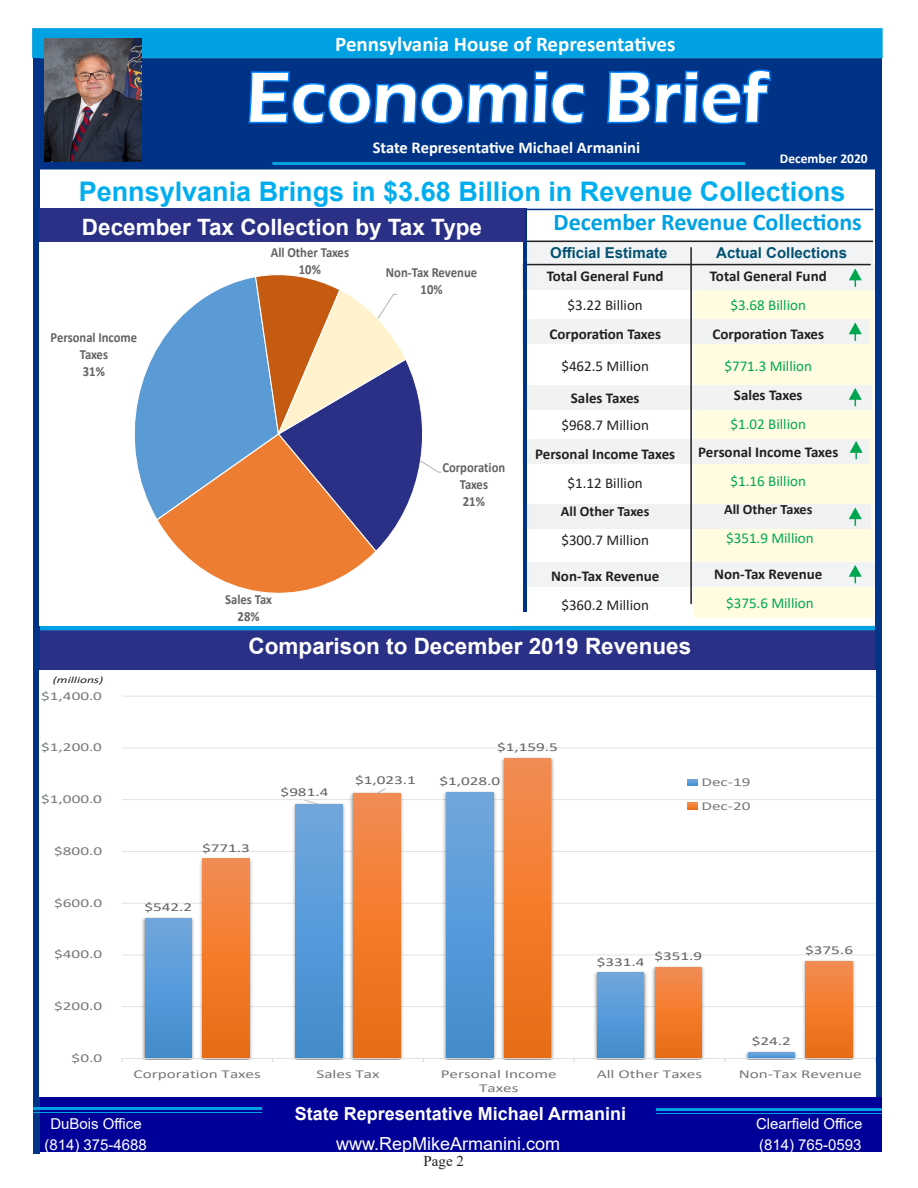
<style>
.page{position:relative;width:918px;height:1188px;background:#fff}
.page>*{position:absolute;margin:0;border:0;box-sizing:border-box;transform-origin:0 0}
.t1{font:600 73.5px "Eras ITC";color:#fff}
.t2{font:700 27px "Arial";color:#00aeef}
.t3{font:700 24px "Calibri";color:#00a1e3}
.t4{font:700 22.5px "Arial";color:#fff}
.t5{font:700 21px "Calibri";color:#fff}
.t6{font:700 18px "Arial";color:#fff}
.t7{font:18px "Arial";color:#fff}
.t8{font:700 16.5px "Calibri";color:#fff}
.t9{font:700 15px "Calibri";color:#231f20}
.t10{font:15px "Calibri";color:#231f20}
.t11{font:15px "Calibri";color:#00a752}
.t12{font:15px "Arial";color:#fff}
.t13{font:700 15px "Arial";color:#025171}
.t14{font:15px "Times New Roman";color:#231f20}
.t15{font:700 14.25px "Calibri";color:#231f20}
.t16{font:700 13.95px/17px "Calibri";color:#636366;text-align:center;scale:.9 1}
.t17{font:700 13.5px "Calibri";color:#fff}
.t18{font:12.15px/14.7px "Calibri";color:#76787b;text-align:center;scale:1.42 1}
.t19{font:12.15px "Calibri";letter-spacing:-.005em;color:#636366;scale:1.42 1}
.t20{font:italic 9.45px "Calibri";color:#231f20;scale:1.42 1}
</style>
<div class="page">
<div style="left:34px;top:58px;width:848px;height:112px;background:#003385;border:3px solid #003385"></div>
<div style="left:693px;top:244px;width:179px;height:373px;background:#fffce1"></div>
<div style="left:523px;top:319px;width:347px;height:25px;background:#f1f2f2"></div>
<div style="left:523px;top:562px;width:353px;height:24px;background:#f2f3f4"></div>
<div style="left:524px;top:504px;width:347px;height:25px;background:#f0f1f3"></div>
<div style="left:523px;top:439px;width:347px;height:24px;background:#f1f2f2"></div>
<svg style="left:247px;top:58px;width:340px;height:67px"></svg>
<svg style="left:607px;top:69px;width:164px;height:56px"></svg>
<div style="left:36px;top:1097px;width:846px;height:55px;background:#009"></div>
<hr style="left:272px;top:162px;width:473px;height:3px;background:#00a1e3">
<div style="left:36px;top:628px;width:840px;height:42px;background:#2b3087"></div>
<hr style="left:39px;top:626px;width:837px;height:4px;background:#00a1e3">
<div style="left:525px;top:241px;width:348px;height:24px;background:#f2f3f4"></div>
<div style="left:522px;top:265px;width:356px;height:25px;background:#f2f3f4"></div>
<div style="left:525px;top:385px;width:347px;height:25px;background:#f1f2f2"></div>
<hr style="left:690px;top:247px;width:2px;height:357px;background:#231f20">
<hr style="left:525px;top:241px;width:348px;height:1px;background:#231f20">
<div style="left:33px;top:36px;width:6px;height:1117px;background:#003385"></div>
<hr style="left:33px;top:1107px;width:229px;height:3px;background:#00a1e3">
<hr style="left:33px;top:1112px;width:229px;height:1px;background:#00a1e3">
<div style="left:32px;top:28px;width:851px;height:30px;background:#00a1e3;border:2px solid #00a1e3"></div>
<div style="left:876px;top:170px;width:6px;height:927px;background:#003486"></div>
<hr style="left:525px;top:209px;width:348px;height:1px;background:#003287">
<hr style="left:523px;top:264px;width:348px;height:1px;background:#231f20">
<hr style="left:524px;top:209px;width:3px;height:403px;background:#003287">
<hr style="left:656px;top:1108px;width:226px;height:3px;background:#00a1e3">
<hr style="left:656px;top:1113px;width:226px;height:1px;background:#00a1e3">
<svg style="left:848px;top:388px;width:14px;height:18px"></svg>
<div style="left:39px;top:209px;width:486px;height:33px;background:#2b3087"></div>
<svg style="left:848px;top:268px;width:14px;height:19px"></svg>
<svg style="left:849px;top:507px;width:13px;height:19px"></svg>
<svg style="left:848px;top:322px;width:14px;height:19px"></svg>
<svg style="left:848px;top:565px;width:14px;height:18px"></svg>
<svg style="left:849px;top:441px;width:14px;height:18px"></svg>
<hr style="left:122px;top:1006px;width:754px;height:1px;background:#dcdddf">
<hr style="left:122px;top:955px;width:754px;height:1px;background:#dcdddf">
<hr style="left:122px;top:903px;width:754px;height:1px;background:#dcdddf">
<hr style="left:122px;top:851px;width:754px;height:1px;background:#dcdddf">
<hr style="left:122px;top:799px;width:754px;height:1px;background:#dcdddf">
<hr style="left:122px;top:748px;width:754px;height:1px;background:#dcdddf">
<hr style="left:122px;top:696px;width:754px;height:1px;background:#dcdddf">
<img style="left:139px;top:917px;width:58px;height:141px">
<img style="left:290px;top:803px;width:58px;height:255px">
<img style="left:441px;top:791px;width:57px;height:267px">
<img style="left:594px;top:971px;width:53px;height:87px">
<img style="left:745px;top:1051px;width:52px;height:7px">
<img style="left:197px;top:858px;width:58px;height:200px">
<img style="left:348px;top:792px;width:57px;height:266px">
<img style="left:499px;top:757px;width:57px;height:301px">
<img style="left:652px;top:966px;width:53px;height:92px">
<img style="left:803px;top:960px;width:52px;height:98px">
<div style="left:145px;top:918px;width:47px;height:140px;background:linear-gradient(to bottom,#6fa8df,#428cce)"></div>
<div style="left:296px;top:804px;width:46px;height:254px;background:linear-gradient(to bottom,#6fa8df,#418cce)"></div>
<div style="left:447px;top:792px;width:46px;height:266px;background:linear-gradient(to bottom,#6fa8df,#418cce)"></div>
<div style="left:597px;top:973px;width:47px;height:85px;background:linear-gradient(to bottom,#6fa8df,#418ccf)"></div>
<svg style="left:748px;top:1052px;width:47px;height:6px"></svg>
<div style="left:203px;top:859px;width:46px;height:199px;background:linear-gradient(to bottom,#f68c4f,#eb6b10)"></div>
<div style="left:354px;top:794px;width:46px;height:264px;background:linear-gradient(to bottom,#f68c4f,#eb6b11)"></div>
<div style="left:504px;top:758px;width:47px;height:300px;background:linear-gradient(to bottom,#f68c4f,#eb6b11)"></div>
<div style="left:655px;top:967px;width:47px;height:91px;background:linear-gradient(to bottom,#f68c4f,#ec6c11)"></div>
<div style="left:806px;top:961px;width:46px;height:97px;background:linear-gradient(to bottom,#f68c4f,#ec6c11)"></div>
<hr style="left:122px;top:1058px;width:754px;height:1px;background:#dcdddf">
<svg style="left:303px;top:800px;width:17px;height:5px"></svg>
<svg style="left:376px;top:788px;width:11px;height:7px"></svg>
<svg style="left:688px;top:779px;width:9px;height:7px"></svg>
<svg style="left:688px;top:803px;width:9px;height:6px"></svg>
<svg style="left:134px;top:274px;width:308px;height:319px"></svg>
<img style="left:44px;top:39px;width:98px;height:122px">
<p class="t5" style="left:335px;top:29px;width:342px">Pennsylvania House of Representatives</p>
<p class="t1" style="left:246px;top:56px;width:523px">Economic Brief</p>
<p class="t8" style="left:373px;top:136px;width:269px">State Representative Michael Armanini</p>
<p class="t17" style="left:780px;top:149px;width:89px">December 2020</p>
<p class="t2" style="left:79px;top:172px;width:768px">Pennsylvania Brings in $3.68 Billion in Revenue Collections</p>
<p class="t4" style="left:82px;top:211px;width:402px">December Tax Collection by Tax Type</p>
<p class="t16" style="left:50px;top:329px;width:98px">Personal Income<br>Taxes<br>31%</p>
<p class="t16" style="left:271px;top:243px;width:89px">All Other Taxes<br>10%</p>
<p class="t16" style="left:386px;top:264px;width:103px">Non-Tax Revenue<br>10%</p>
<p class="t16" style="left:225px;top:591px;width:53px">Sales Tax<br>28%</p>
<p class="t16" style="left:442px;top:459px;width:71px">Corporation<br>Taxes<br>21%</p>
<p class="t3" style="left:554px;top:205px;width:310px">December Revenue Collections</p>
<p class="t13" style="left:550px;top:242px;width:119px">Official Estimate</p>
<p class="t13" style="left:716px;top:242px;width:132px">Actual Collections</p>
<p class="t9" style="left:547px;top:265px;width:118px">Total General Fund</p>
<p class="t10" style="left:568px;top:294px;width:77px">$3.22 Billion</p>
<p class="t9" style="left:549px;top:323px;width:113px">Corporation Taxes</p>
<p class="t10" style="left:561px;top:356px;width:89px">$462.5 Million</p>
<p class="t9" style="left:571px;top:388px;width:70px">Sales Taxes</p>
<p class="t10" style="left:561px;top:415px;width:89px">$968.7 Million</p>
<p class="t9" style="left:535px;top:444px;width:142px">Personal Income Taxes</p>
<p class="t10" style="left:568px;top:473px;width:77px">$1.12 Billion</p>
<p class="t15" style="left:561px;top:501px;width:90px">All Other Taxes</p>
<p class="t10" style="left:561px;top:529px;width:89px">$300.7 Million</p>
<p class="t9" style="left:551px;top:565px;width:110px">Non-Tax Revenue</p>
<p class="t10" style="left:561px;top:594px;width:89px">$360.2 Million</p>
<p class="t9" style="left:710px;top:265px;width:118px">Total General Fund</p>
<p class="t11" style="left:731px;top:294px;width:77px">$3.68 Billion</p>
<p class="t9" style="left:712px;top:323px;width:113px">Corporation Taxes</p>
<p class="t11" style="left:724px;top:356px;width:89px">$771.3 Million</p>
<p class="t9" style="left:734px;top:384px;width:70px">Sales Taxes</p>
<p class="t11" style="left:731px;top:413px;width:77px">$1.02 Billion</p>
<p class="t9" style="left:698px;top:442px;width:142px">Personal Income Taxes</p>
<p class="t11" style="left:731px;top:471px;width:77px">$1.16 Billion</p>
<p class="t15" style="left:724px;top:499px;width:90px">All Other Taxes</p>
<p class="t11" style="left:726px;top:528px;width:89px">$351.9 Million</p>
<p class="t9" style="left:714px;top:563px;width:110px">Non-Tax Revenue</p>
<p class="t11" style="left:726px;top:592px;width:89px">$375.6 Million</p>
<p class="t20" style="left:53px;top:673px;width:37px">(millions)</p>
<p class="t18" style="left:41px;top:688px;width:44px">$1,400.0</p>
<p class="t18" style="left:41px;top:740px;width:44px">$1,200.0</p>
<p class="t18" style="left:41px;top:791px;width:44px">$1,000.0</p>
<p class="t18" style="left:54px;top:843px;width:35px">$800.0</p>
<p class="t18" style="left:54px;top:895px;width:35px">$600.0</p>
<p class="t18" style="left:54px;top:947px;width:35px">$400.0</p>
<p class="t18" style="left:54px;top:999px;width:35px">$200.0</p>
<p class="t18" style="left:72px;top:1050px;width:23px">$0.0</p>
<p class="t4" style="left:249px;top:630px;width:444px">Comparison to December 2019 Revenues</p>
<p class="t19" style="left:202px;top:839px;width:35px">$771.3</p>
<p class="t19" style="left:145px;top:899px;width:35px">$542.2</p>
<p class="t19" style="left:281px;top:783px;width:35px">$981.4</p>
<p class="t19" style="left:355px;top:772px;width:44px">$1,023.1</p>
<p class="t19" style="left:497px;top:739px;width:44px">$1,159.5</p>
<p class="t19" style="left:440px;top:773px;width:44px">$1,028.0</p>
<p class="t18" style="left:701px;top:770px;width:36px;line-height:23.5px;text-align:left">Dec-19<br>Dec-20</p>
<p class="t19" style="left:597px;top:953px;width:35px">$331.4</p>
<p class="t19" style="left:655px;top:948px;width:35px">$351.9</p>
<p class="t19" style="left:805px;top:942px;width:35px">$375.6</p>
<p class="t19" style="left:752px;top:1033px;width:29px">$24.2</p>
<p class="t18" style="left:134px;top:1066px;width:91px">Corporation Taxes</p>
<p class="t18" style="left:316px;top:1066px;width:46px">Sales Tax</p>
<p class="t18" style="left:441px;top:1066px;width:83px">Personal Income<br>Taxes</p>
<p class="t18" style="left:597px;top:1066px;width:76px">All Other Taxes</p>
<p class="t18" style="left:739px;top:1066px;width:88px">Non-Tax Revenue</p>
<p class="t6" style="left:295px;top:1101px;width:333px">State Representative Michael Armanini</p>
<p class="t12" style="left:50px;top:1113px;width:93px">DuBois Office</p>
<p class="t12" style="left:756px;top:1113px;width:108px">Clearfield Office</p>
<p class="t12" style="left:44px;top:1134px;width:104px">(814) 375-4688</p>
<p class="t7" style="left:336px;top:1131px;width:226px">www.RepMikeArmanini.com</p>
<p class="t12" style="left:759px;top:1134px;width:104px">(814) 765-0593</p>
<p class="t14" style="left:424px;top:1150px;width:42px">Page 2</p>
</div>
